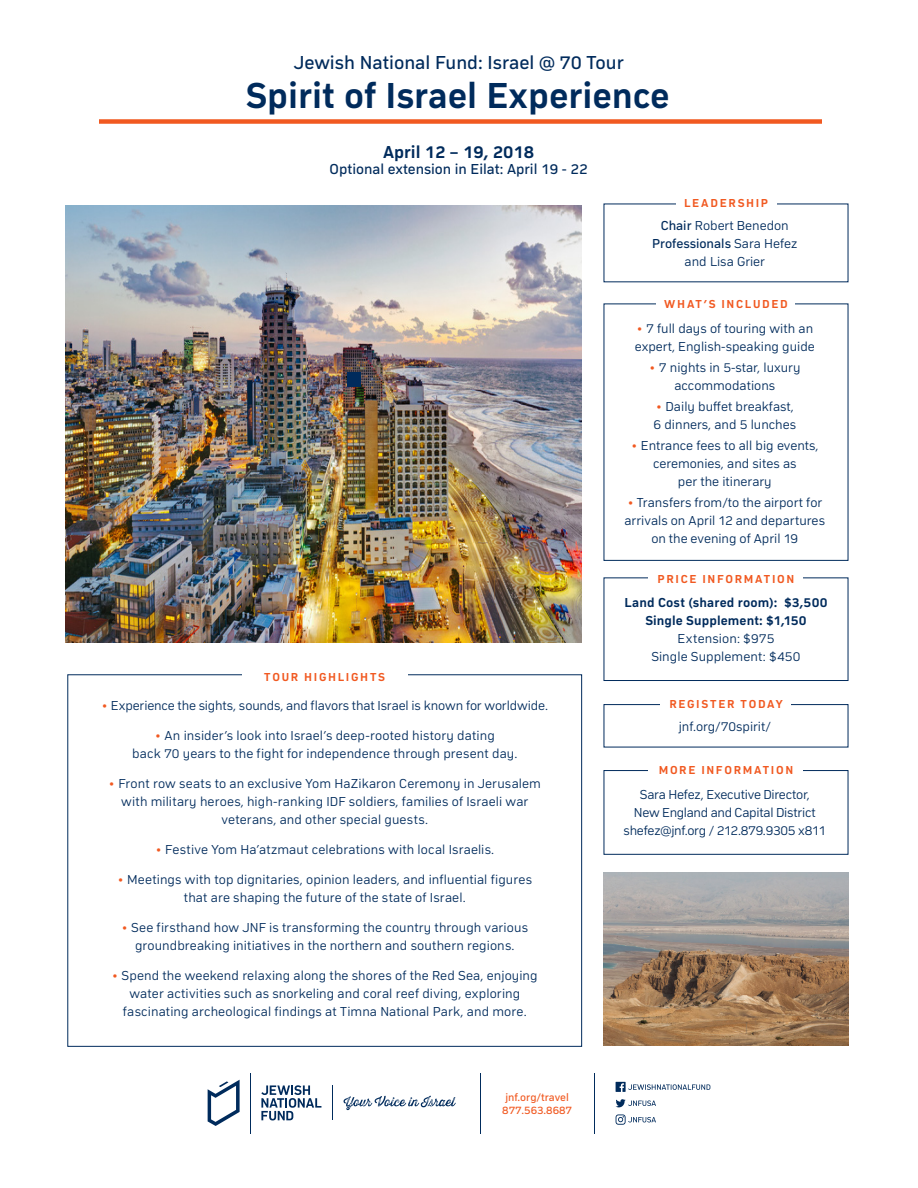
<style>
.page{position:relative;width:918px;height:1188px;background:#fff}
.page>*{position:absolute;margin:0;border:0;box-sizing:border-box;transform-origin:0 0}
.t1{font:700 37.5px "Compasse";color:#002b5c}
.t2{font:19.5px "Compasse";color:#002b5c}
.t3{font:700 18px "Compasse";color:#002b5c}
.t4{font:15px "Compasse";color:#002b5c}
.t5{font:300 13.5px/18px "Compasse";letter-spacing:.005em;color:#002b5c;text-align:center}
.t6{font:300 13.5px/18px "Compasse";letter-spacing:-.02em;color:#002b5c;text-align:center}
.t7{font:700 13.5px "Compasse";letter-spacing:.01em;color:#002b5c}
.t8{font:700 12px "Compasse";letter-spacing:.14em;color:#f15921}
.t9{font:11.25px "Compasse";color:#f15921}
.s1{color:#f15921}
.s2{font-weight:400}
</style>
<div class="page">
<div style="left:99px;top:119px;width:723px;height:5px;background:#f15921"></div>
<svg style="left:616px;top:1099px;width:40px;height:8px"></svg>
<svg style="left:616px;top:1114px;width:40px;height:11px"></svg>
<svg style="left:616px;top:1082px;width:94px;height:10px"></svg>
<svg style="left:208px;top:1080px;width:32px;height:46px"></svg>
<hr style="left:250px;top:1073px;width:1px;height:61px;background:#002b5c">
<hr style="left:332px;top:1085px;width:1px;height:35px;background:#002b5c">
<svg style="left:261px;top:1085px;width:60px;height:35px"></svg>
<svg style="left:344px;top:1096px;width:112px;height:14px"></svg>
<hr style="left:480px;top:1073px;width:1px;height:61px;background:#002b5c">
<hr style="left:594px;top:1073px;width:1px;height:61px;background:#002b5c">
<div style="left:604px;top:770px;width:244px;height:85px;border:1px solid #002b5c"></div>
<div style="left:649px;top:765px;width:154px;height:15px;background:#fff"></div>
<div style="left:604px;top:578px;width:244px;height:103px;border:1px solid #002b5c"></div>
<img style="left:604px;top:872px;width:244px;height:173px">
<img style="left:66px;top:206px;width:515px;height:436px">
<div style="left:649px;top:574px;width:154px;height:11px;background:#fff"></div>
<div style="left:348px;top:372px;width:13px;height:15px;background:#002b5c"></div>
<p class="t2" style="left:294px;top:51px;width:331px">Jewish National Fund: Israel @ 70 Tour</p>
<p class="t1" style="left:246px;top:73px;width:425px">Spirit of Israel Experience</p>
<p class="t3" style="left:383px;top:142px;width:153px">April 12 – 19, 2018</p>
<p class="t4" style="left:330px;top:161px;width:260px">Optional extension in Eilat: April 19 - 22</p>
<p class="t8" style="left:264px;top:670px;width:122px">TOUR HIGHLIGHTS</p>
<p class="t5" style="left:102px;top:696px;width:448px"><span class="s1">•</span> Experience the sights, sounds, and flavors that Israel is known for worldwide.</p>
<p class="t5" style="left:132px;top:726px;width:387px"><span class="s1">•</span> An insider’s look into Israel’s deep-rooted history dating<br>back 70 years to the fight for independence through present day.</p>
<p class="t5" style="left:109px;top:774px;width:434px"><span class="s1">•</span> Front row seats to an exclusive Yom HaZikaron Ceremony in Jerusalem with military heroes, high-ranking IDF soldiers, families of Israeli war veterans, and other special guests.</p>
<p class="t5" style="left:155px;top:840px;width:340px"><span class="s1">•</span> Festive Yom Ha’atzmaut celebrations with local Israelis.</p>
<p class="t5" style="left:118px;top:870px;width:416px"><span class="s1">•</span> Meetings with top dignitaries, opinion leaders, and influential figures that are shaping the future of the state of Israel.</p>
<p class="t5" style="left:122px;top:918px;width:408px"><span class="s1">•</span> See firsthand how JNF is transforming the country through various groundbreaking initiatives in the northern and southern regions.</p>
<p class="t5" style="left:112px;top:966px;width:427px"><span class="s1">•</span> Spend the weekend relaxing along the shores of the Red Sea, enjoying water activities such as snorkeling and coral reef diving, exploring fascinating archeological findings at Timna National Park, and more.</p>
<p class="t9" style="left:505px;top:1091px;width:65px">jnf.org/travel</p>
<p class="t9" style="left:502px;top:1104px;width:71px">877.563.8687</p>
<p class="t8" style="left:684px;top:196px;width:85px">LEADERSHIP</p>
<p class="t5" style="left:661px;top:216px;width:129px"><span class="s2">Chair</span> Robert Benedon</p>
<p class="t5" style="left:652px;top:234px;width:147px"><span class="s2">Professionals</span> Sara Hefez and Lisa Grier</p>
<p class="t8" style="left:664px;top:297px;width:125px">WHAT’S INCLUDED</p>
<p class="t5" style="left:635px;top:319px;width:181px;text-align:left"><span class="s1">•</span> 7 full days of touring with an expert, English-speaking guide</p>
<p class="t5" style="left:649px;top:358px;width:153px"><span class="s1">•</span> 7 nights in 5-star, luxury accommodations</p>
<p class="t5" style="left:654px;top:397px;width:144px;text-align:left"><span class="s1">•</span> Daily buffet breakfast,<br>6 dinners, and 5 lunches</p>
<p class="t5" style="left:631px;top:436px;width:189px"><span class="s1">•</span> Entrance fees to all big events, ceremonies, and sites as<br>per the itinerary</p>
<p class="t5" style="left:625px;top:493px;width:202px"><span class="s1">•</span> Transfers from/to the airport for arrivals on April 12 and departures on the evening of April 19</p>
<p class="t8" style="left:658px;top:572px;width:138px">PRICE INFORMATION</p>
<p class="t7" style="left:625px;top:594px;width:204px">Land Cost (shared room): $3,500</p>
<p class="t7" style="left:645px;top:612px;width:163px">Single Supplement: $1,150</p>
<p class="t5" style="left:678px;top:629px;width:98px">Extension: $975</p>
<p class="t5" style="left:651px;top:647px;width:151px">Single Supplement: $450</p>
<p class="t8" style="left:669px;top:697px;width:115px">REGISTER TODAY</p>
<p class="t5" style="left:679px;top:717px;width:94px">jnf.org/70spirit/</p>
<p class="t8" style="left:659px;top:763px;width:136px">MORE INFORMATION</p>
<p class="t6" style="left:624px;top:785px;width:204px">Sara Hefez, Executive Director,<br>New England and Capital District shefez@jnf.org / 212.879.9305 x811</p>
</div>
